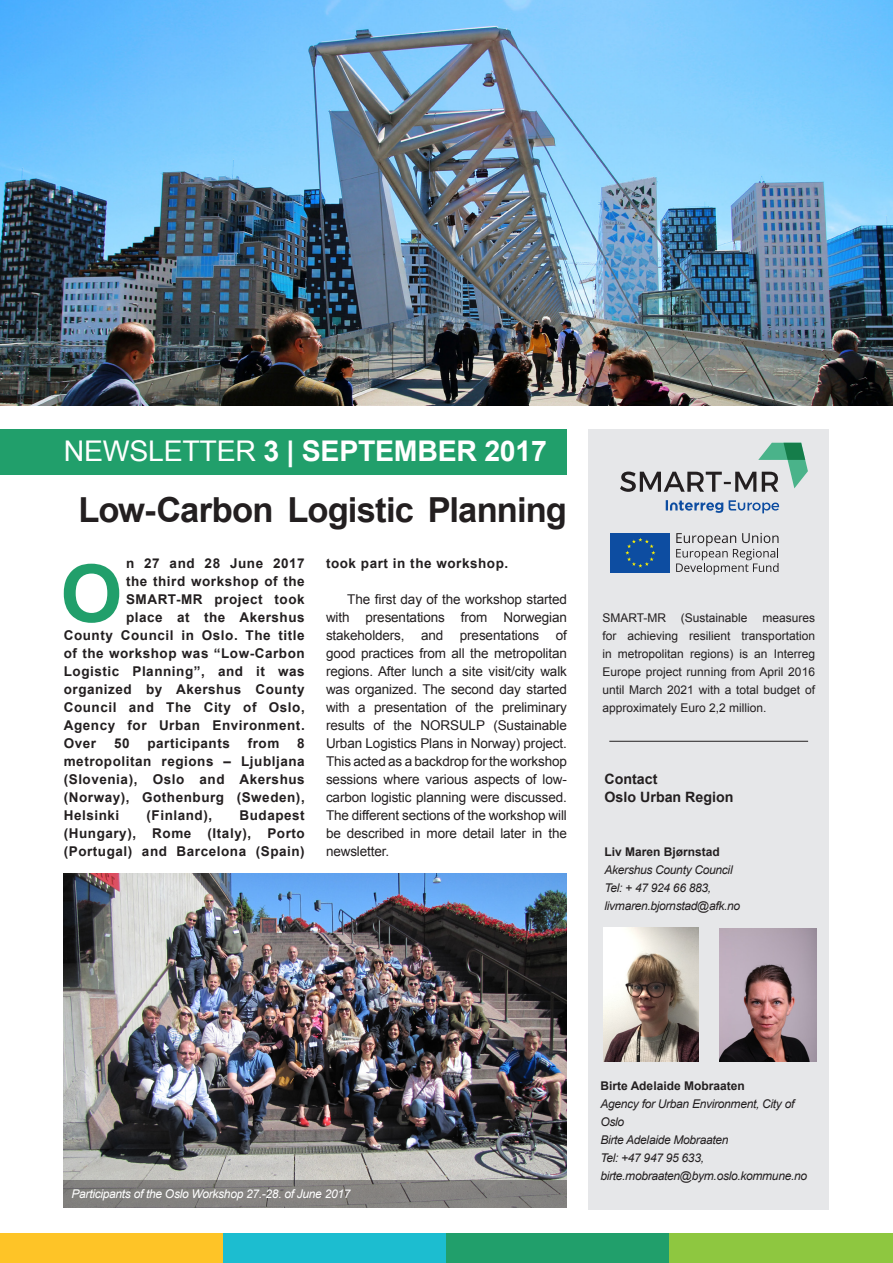
<style>
.page{position:relative;width:893px;height:1263px;background:#fff}
.page>*{position:absolute;margin:0;border:0;box-sizing:border-box;transform-origin:0 0}
.Leipäteksti___anfang{font:700 79.95px "Arial";color:#219f6b}
.Pääotsikko{font:700 34.5px "Arial";letter-spacing:-.025em;color:#231f20}
.t1{font:700 28.5px "Arial";letter-spacing:-.01em;color:#fff}
.Kuvateksti{font:700 14.25px "Arial";color:#231f20}
.Leipäteksti{font:13.5px/18px "Arial";letter-spacing:-.01em;color:#231f20;text-align:justify}
.Leipäteksti___anfang-2{font:700 13.5px/18px "Arial";letter-spacing:.04em;color:#231f20;text-align:justify}
.Kuvateksti-2{font:12px/18px "Arial";color:#231f20;text-align:justify}
.Kuvateksti-3{font:italic 12px/18px "Arial";letter-spacing:-.025em;color:#231f20}
.Kuvateksti-4{font:italic 12px "Arial";letter-spacing:-.025em;color:#fff}
.Kuvateksti-5{font:700 12px "Arial";color:#231f20}
.s1{font-weight:400}
</style>
<div class="page">
<img style="left:0;top:0;width:893px;height:406px">
<div style="left:588px;top:429px;width:241px;height:781px;background:#e6e7e9"></div>
<div style="left:0;top:429px;width:567px;height:45px;background:#219f6b"></div>
<div style="left:0;top:1234px;width:223px;height:29px;background:#fec427"></div>
<div style="left:223px;top:1234px;width:223px;height:29px;background:#1cbdd0"></div>
<div style="left:446px;top:1234px;width:224px;height:29px;background:#219f6b"></div>
<div style="left:670px;top:1234px;width:223px;height:29px;background:#8ec740"></div>
<hr style="left:609px;top:741px;width:199px;height:1px;background:#231f20">
<img style="left:64px;top:874px;width:503px;height:306px">
<img style="left:604px;top:927px;width:94px;height:134px">
<img style="left:719px;top:928px;width:97px;height:133px">
<div style="left:611px;top:533px;width:59px;height:40px;background:#0d4da1"></div>
<svg style="left:625px;top:538px;width:30px;height:30px"></svg>
<svg style="left:676px;top:533px;width:102px;height:42px"></svg>
<svg style="left:666px;top:500px;width:57px;height:13px"></svg>
<svg style="left:729px;top:500px;width:50px;height:13px"></svg>
<svg style="left:620px;top:443px;width:188px;height:49px"></svg>
<div style="left:64px;top:1180px;width:503px;height:28px;background:#848280"></div>
<p class="t1" style="left:64px;top:432px;width:485px"><span class="s1">NEWSLETTER</span> 3 | SEPTEMBER 2017</p>
<p class="Pääotsikko" style="left:78px;top:487px;width:490px">Low-Carbon Logistic Planning</p>
<p class="Leipäteksti___anfang" style="left:60px;top:540px;width:64px">O</p>
<p class="Leipäteksti___anfang-2" style="left:126px;top:554px;width:180px">n 27 and 28 June 2017</p>
<p class="Leipäteksti___anfang-2" style="left:126px;top:572px;width:180px">the third workshop of the</p>
<p class="Leipäteksti___anfang-2" style="left:126px;top:590px;width:180px">SMART-MR project took</p>
<p class="Leipäteksti___anfang-2" style="left:126px;top:608px;width:180px">place at the Akershus</p>
<p class="Leipäteksti___anfang-2" style="left:64px;top:626px;width:242px">County Council in Oslo. The title</p>
<p class="Leipäteksti___anfang-2" style="left:64px;top:644px;width:242px">of the workshop was “Low-Carbon</p>
<p class="Leipäteksti___anfang-2" style="left:64px;top:662px;width:242px">Logistic Planning”, and it was</p>
<p class="Leipäteksti___anfang-2" style="left:64px;top:680px;width:242px">organized by Akershus County</p>
<p class="Leipäteksti___anfang-2" style="left:64px;top:698px;width:242px">Council and The City of Oslo,</p>
<p class="Leipäteksti___anfang-2" style="left:64px;top:716px;width:242px">Agency for Urban Environment.</p>
<p class="Leipäteksti___anfang-2" style="left:64px;top:734px;width:34px">Over</p>
<p class="Leipäteksti___anfang-2" style="left:114px;top:734px;width:17px">50</p>
<p class="Leipäteksti___anfang-2" style="left:147px;top:734px;width:84px">participants</p>
<p class="Leipäteksti___anfang-2" style="left:248px;top:734px;width:33px">from</p>
<p class="Leipäteksti___anfang-2" style="left:326px;top:554px;width:184px">took part in the workshop.</p>
<p class="Leipäteksti" style="left:326px;top:590px;width:242px;text-indent:21px">The first day of the workshop started with presentations from Norwegian stakeholders, and presentations of good practices from all the metropolitan regions. After lunch a site visit/city walk was organized. The second day started with a presentation of the preliminary results of the NORSULP (Sustainable Urban Logistics Plans in Norway) project.<br>This acted as a backdrop for the workshop sessions where various aspects of low&shy;carbon logistic planning were discussed.<br>The different sections of the workshop will be described in more detail later in the newsletter.</p>
<p class="Leipäteksti___anfang-2" style="left:64px;top:734px;width:242px;text-indent:233px">8 metropolitan regions – Ljubljana (Slovenia), Oslo and Akershus (Norway), Gothenburg (Sweden), Helsinki</p>
<p class="Leipäteksti___anfang-2" style="left:147px;top:806px;width:67px">(Finland),</p>
<p class="Leipäteksti___anfang-2" style="left:64px;top:806px;width:242px;text-indent:176px">Budapest (Hungary), Rome (Italy), Porto (Portugal) and Barcelona (Spain)</p>
<p class="Kuvateksti-2" style="left:602px;top:609px;width:214px">SMART-MR (Sustainable measures for achieving resilient transportation in metropolitan regions) is an Interreg Europe project running from April 2016 until March 2021 with a total budget of approximately Euro 2,2 million.</p>
<p class="Kuvateksti" style="left:604px;top:769px;width:55px">Contact</p>
<p class="Kuvateksti" style="left:604px;top:787px;width:131px">Oslo Urban Region</p>
<p class="Kuvateksti-5" style="left:604px;top:844px;width:117px">Liv Maren Bjørnstad</p>
<p class="Kuvateksti-3" style="left:604px;top:861px;width:130px">Akershus County Council</p>
<p class="Kuvateksti-3" style="left:604px;top:879px;width:108px">Tel: + 47 924 66 883,</p>
<p class="Kuvateksti-3" style="left:604px;top:897px;width:137px">livmaren.bjornstad@afk.no</p>
<p class="Kuvateksti-4" style="left:72px;top:1186px;width:280px">Participants of the Oslo Workshop 27.-28. of June 2017</p>
<p class="Kuvateksti-5" style="left:600px;top:1078px;width:146px">Birte Adelaide Mobraaten</p>
<p class="Kuvateksti-3" style="left:600px;top:1095px;width:195px">Agency for Urban Environment, City of<br>Oslo</p>
<p class="Kuvateksti-3" style="left:600px;top:1131px;width:130px">Birte Adelaide Mobraaten</p>
<p class="Kuvateksti-3" style="left:600px;top:1149px;width:105px">Tel: +47 947 95 633,</p>
<p class="Kuvateksti-3" style="left:600px;top:1167px;width:208px">birte.mobraaten@bym.oslo.kommune.no</p>
</div>
